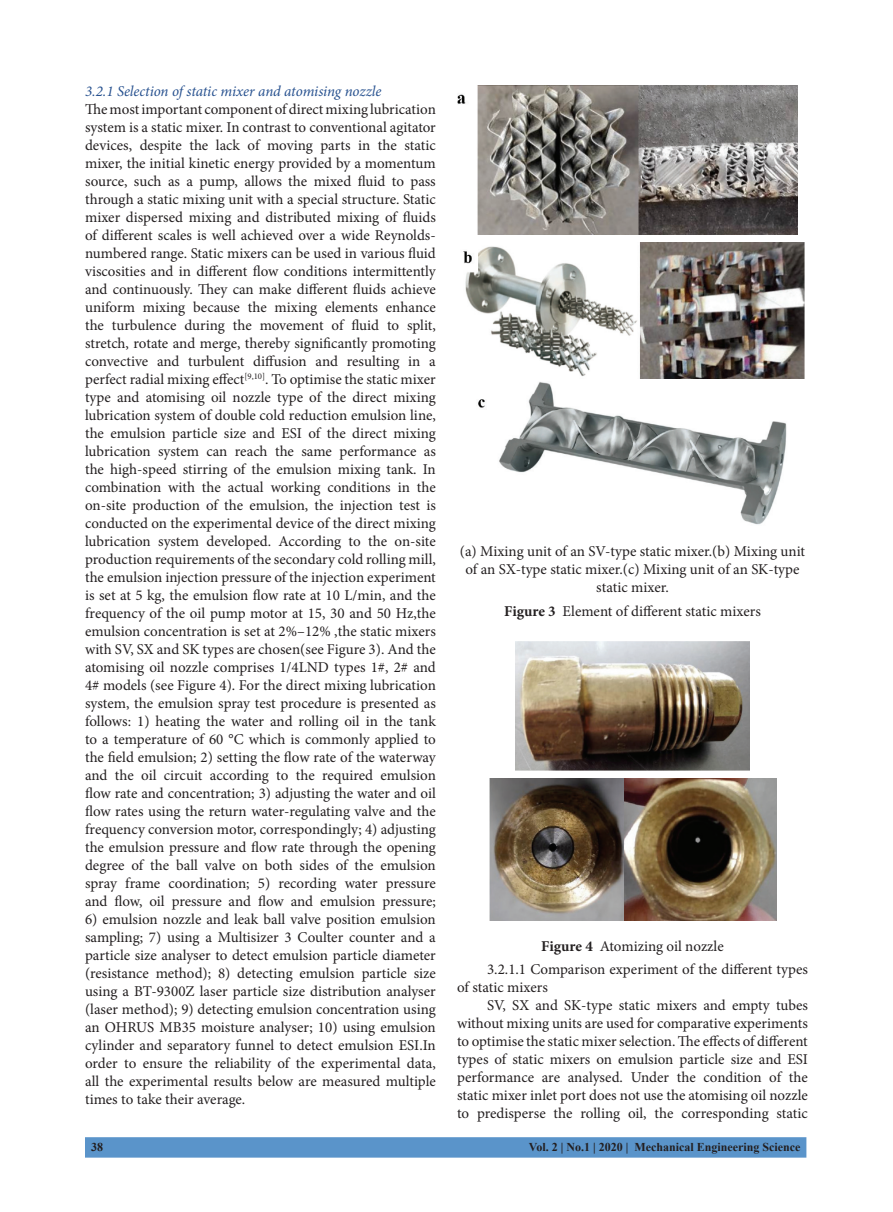
<style>
.page{position:relative;width:893px;height:1212px;background:#fff}
.page>*{position:absolute;margin:0;border:0;box-sizing:border-box;transform-origin:0 0}
.t1{font:15px/18px "Minion Pro";color:#231f20;text-align:justify}
.t2{font:italic 15px "Minion Pro";letter-spacing:-.01em;color:#27518f}
.t3{font:700 12px "Times New Roman";color:#231f20}
.s1{font-weight:700}
</style>
<div class="page">
<div style="left:85px;top:1137px;width:721px;height:20px;background:#5a94ca"></div>
<img style="left:457px;top:85px;width:340px;height:150px">
<img style="left:463px;top:242px;width:341px;height:137px">
<img style="left:478px;top:382px;width:309px;height:143px">
<img style="left:516px;top:641px;width:233px;height:130px">
<img style="left:489px;top:778px;width:287px;height:142px">
<p class="t2" style="left:85px;top:81px;width:298px">3.2.1 Selection of static mixer and atomising nozzle</p>
<p class="t1" style="left:85px;top:100px;width:352px">The most important component of direct mixing lubrication system is a static mixer. In contrast to conventional agitator devices, despite the lack of moving parts in the static mixer, the initial kinetic energy provided by a momentum source, such as a pump, allows the mixed fluid to pass through a static mixing unit with a special structure. Static mixer dispersed mixing and distributed mixing of fluids of different scales is well achieved over a wide Reynolds&shy;numbered range. Static mixers can be used in various fluid viscosities and in different flow conditions intermittently and continuously. They can make different fluids achieve uniform mixing because the mixing elements enhance the turbulence during the movement of fluid to split, stretch, rotate and merge, thereby significantly promoting convective and turbulent diffusion and resulting in a perfect radial mixing effect<sup>[9,10]</sup>. To optimise the static mixer type and atomising oil nozzle type of the direct mixing lubrication system of double cold reduction emulsion line, the emulsion particle size and ESI of the direct mixing lubrication system can reach the same performance as the high-speed stirring of the emulsion mixing tank. In combination with the actual working conditions in the on-site production of the emulsion, the injection test is conducted on the experimental device of the direct mixing lubrication system developed. According to the on-site production requirements of the secondary cold rolling mill, the emulsion injection pressure of the injection experiment is set at 5 kg, the emulsion flow rate at 10 L/min, and the frequency of the oil pump motor at 15, 30 and 50 Hz,the emulsion concentration is set at 2%–12% ,the static mixers with SV, SX and SK types are chosen(see Figure 3). And the atomising oil nozzle comprises 1/4LND types 1#, 2# and 4# models (see Figure 4). For the direct mixing lubrication system, the emulsion spray test procedure is presented as follows: 1) heating the water and rolling oil in the tank to a temperature of 60 °C which is commonly applied to the field emulsion; 2) setting the flow rate of the waterway and the oil circuit according to the required emulsion flow rate and concentration; 3) adjusting the water and oil flow rates using the return water-regulating valve and the frequency conversion motor, correspondingly; 4) adjusting the emulsion pressure and flow rate through the opening degree of the ball valve on both sides of the emulsion spray frame coordination; 5) recording water pressure and flow, oil pressure and flow and emulsion pressure;</p>
<p class="t1" style="left:85px;top:910px;width:352px">6) emulsion nozzle and leak ball valve position emulsion sampling; 7) using a Multisizer 3 Coulter counter and a particle size analyser to detect emulsion particle diameter (resistance method); 8) detecting emulsion particle size using a BT-9300Z laser particle size distribution analyser (laser method); 9) detecting emulsion concentration using an OHRUS MB35 moisture analyser; 10) using emulsion cylinder and separatory funnel to detect emulsion ESI.In order to ensure the reliability of the experimental data, all the experimental results below are measured multiple times to take their average.</p>
<p class="t1" style="left:460px;top:543px;width:347px;text-align:center">(a) Mixing unit of an SV-type static mixer.(b) Mixing unit of an SX-type static mixer.(c) Mixing unit of an SK-type static mixer.</p>
<p class="t1" style="left:504px;top:602px;width:258px"><span class="s1">Figure 3</span> Element of different static mixers</p>
<p class="t1" style="left:487px;top:934px;width:322px;line-height:23.4px;text-indent:54px"><span class="s1">Figure 4</span> Atomizing oil nozzle<br>3.2.1.1 Comparison experiment of the different types</p>
<p class="t1" style="left:457px;top:979px;width:92px">of static mixers</p>
<p class="t1" style="left:487px;top:997px;width:322px">SV, SX and SK-type static mixers and empty tubes</p>
<p class="t1" style="left:457px;top:1015px;width:352px">without mixing units are used for comparative experiments</p>
<p class="t1" style="left:457px;top:1033px;width:352px">to optimise the static mixer selection. The effects of different</p>
<p class="t1" style="left:457px;top:1051px;width:352px">types of static mixers on emulsion particle size and ESI</p>
<p class="t1" style="left:457px;top:1069px;width:352px">performance are analysed. Under the condition of the</p>
<p class="t1" style="left:457px;top:1087px;width:352px">static mixer inlet port does not use the atomising oil nozzle</p>
<p class="t1" style="left:457px;top:1105px;width:352px">to predisperse the rolling oil, the corresponding static</p>
<p class="t3" style="left:91px;top:1139px;width:13px">38</p>
<p class="t3" style="left:529px;top:1139px;width:273px">Vol. 2 | No.1 | 2020 | Mechanical Engineering Science</p>
</div>
